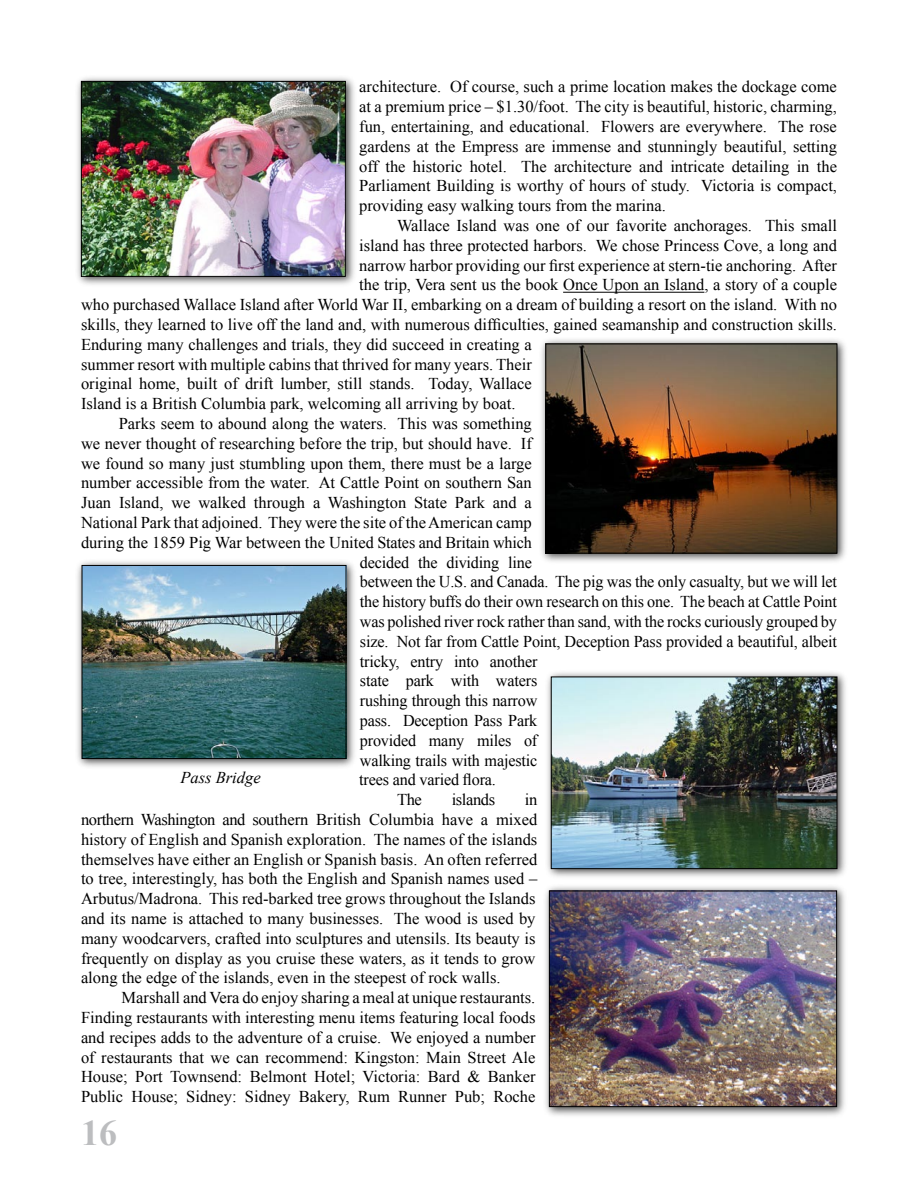
<style>
.page{position:relative;width:918px;height:1188px;background:#fff}
.page>*{position:absolute;margin:0;border:0;box-sizing:border-box;transform-origin:0 0}
.t1{font:700 36px "Times New Roman";color:#bcbdbf}
.t2{font:16.5px/19.8px "Times New Roman";color:#000;text-align:justify}
.t3{font:italic 16.5px "Times New Roman";color:#000}
.t4{font:16.5px "Times New Roman";letter-spacing:-.025em;color:#000}
</style>
<div class="page">
<hr style="left:563px;top:292px;width:141px;height:1px;background:#000">
<div style="left:74px;top:74px;width:283px;height:214px;background:#000;opacity:.75"></div>
<img style="left:83px;top:83px;width:261px;height:192px">
<div style="left:81px;top:81px;width:265px;height:196px;border:1px solid #000"></div>
<div style="left:544px;top:670px;width:305px;height:211px;background:#000;opacity:.75"></div>
<img style="left:553px;top:679px;width:282px;height:188px">
<div style="left:551px;top:677px;width:286px;height:192px;border:1px solid #000"></div>
<div style="left:542px;top:884px;width:307px;height:235px;background:#000;opacity:.75"></div>
<img style="left:551px;top:893px;width:284px;height:212px">
<div style="left:549px;top:891px;width:288px;height:216px;border:1px solid #000"></div>
<div style="left:539px;top:337px;width:311px;height:229px;background:#000;opacity:.75"></div>
<img style="left:547px;top:346px;width:288px;height:206px">
<div style="left:545px;top:344px;width:292px;height:210px;border:1px solid #000"></div>
<div style="left:75px;top:558px;width:283px;height:212px;background:#000;opacity:.75"></div>
<img style="left:84px;top:567px;width:260px;height:190px">
<div style="left:82px;top:565px;width:264px;height:194px;border:1px solid #000"></div>
<p class="t2" style="left:359px;top:77px;width:479px">architecture. Of course, such a prime location makes the dockage come at a premium price – $1.30/foot. The city is beautiful, historic, charming, fun, entertaining, and educational. Flowers are everywhere. The rose gardens at the Empress are immense and stunningly beautiful, setting off the historic hotel. The architecture and intricate detailing in the Parliament Building is worthy of hours of study. Victoria is compact, providing easy walking tours from the marina.</p>
<p class="t2" style="left:397px;top:215px;width:441px">Wallace Island was one of our favorite anchorages. This small</p>
<p class="t2" style="left:359px;top:235px;width:479px">island has three protected harbors. We chose Princess Cove, a long and</p>
<p class="t2" style="left:359px;top:255px;width:479px">narrow harbor providing our first experience at stern-tie anchoring. After</p>
<p class="t2" style="left:359px;top:275px;width:479px">the trip, Vera sent us the book Once Upon an Island, a story of a couple</p>
<p class="t2" style="left:81px;top:295px;width:757px">who purchased Wallace Island after World War II, embarking on a dream of building a resort on the island. With no</p>
<p class="t2" style="left:81px;top:314px;width:758px">skills, they learned to live off the land and, with numerous difficulties, gained seamanship and construction skills.</p>
<p class="t2" style="left:81px;top:334px;width:452px">Enduring many challenges and trials, they did succeed in creating a</p>
<p class="t2" style="left:81px;top:354px;width:452px">summer resort with multiple cabins that thrived for many years. Their</p>
<p class="t2" style="left:81px;top:374px;width:452px">original home, built of drift lumber, still stands. Today, Wallace</p>
<p class="t2" style="left:81px;top:394px;width:436px">Island is a British Columbia park, welcoming all arriving by boat.</p>
<p class="t2" style="left:119px;top:413px;width:415px">Parks seem to abound along the waters. This was something</p>
<p class="t2" style="left:81px;top:433px;width:452px">we never thought of researching before the trip, but should have. If</p>
<p class="t2" style="left:81px;top:453px;width:452px">we found so many just stumbling upon them, there must be a large</p>
<p class="t2" style="left:81px;top:473px;width:452px">number accessible from the water. At Cattle Point on southern San</p>
<p class="t2" style="left:81px;top:493px;width:452px">Juan Island, we walked through a Washington State Park and a</p>
<p class="t2" style="left:81px;top:512px;width:452px">National Park that adjoined. They were the site of the American camp</p>
<p class="t2" style="left:81px;top:532px;width:452px">during the 1859 Pig War between the United States and Britain which</p>
<p class="t2" style="left:360px;top:552px;width:174px">decided the dividing line</p>
<p class="t2" style="left:360px;top:572px;width:479px">between the U.S. and Canada. The pig was the only casualty, but we will let</p>
<p class="t2" style="left:360px;top:592px;width:479px">the history buffs do their own research on this one. The beach at Cattle Point</p>
<p class="t2" style="left:360px;top:611px;width:479px">was polished river rock rather than sand, with the rocks curiously grouped by</p>
<p class="t2" style="left:360px;top:631px;width:479px">size. Not far from Cattle Point, Deception Pass provided a beautiful, albeit</p>
<p class="t2" style="left:360px;top:651px;width:179px">tricky, entry into another</p>
<p class="t2" style="left:360px;top:671px;width:179px">state park with waters</p>
<p class="t2" style="left:360px;top:691px;width:179px">rushing through this narrow</p>
<p class="t2" style="left:360px;top:710px;width:179px">pass. Deception Pass Park</p>
<p class="t2" style="left:360px;top:730px;width:179px">provided many miles of</p>
<p class="t2" style="left:360px;top:750px;width:179px">walking trails with majestic</p>
<p class="t2" style="left:359px;top:770px;width:138px">trees and varied flora.</p>
<p class="t2" style="left:397px;top:790px;width:26px">The</p>
<p class="t4" style="left:452px;top:789px;width:45px">islands</p>
<p class="t3" style="left:180px;top:766px;width:82px">Pass Bridge</p>
<p class="t2" style="left:81px;top:790px;width:458px;text-indent:444px">in northern Washington and southern British Columbia have a mixed history of English and Spanish exploration. The names of the islands themselves have either an English or Spanish basis. An often referred to tree, interestingly, has both the English and Spanish names used – Arbutus/Madrona. This red-barked tree grows throughout the Islands and its name is attached to many businesses. The wood is used by many woodcarvers, crafted into sculptures and utensils. Its beauty is frequently on display as you cruise these waters, as it tends to grow along the edge of the islands, even in the steepest of rock walls.</p>
<p class="t2" style="left:81px;top:988px;width:456px;text-indent:41px">Marshall and Vera do enjoy sharing a meal at unique restaurants.<br>Finding restaurants with interesting menu items featuring local foods and recipes adds to the adventure of a cruise. We enjoyed a number of restaurants that we can recommend: Kingston: Main Street Ale House; Port Townsend: Belmont Hotel; Victoria: Bard &amp; Banker Public House; Sidney: Sidney Bakery, Rum Runner Pub; Roche</p>
<h1 class="t1" style="left:81px;top:1108px;width:37px">16</h1>
</div>
